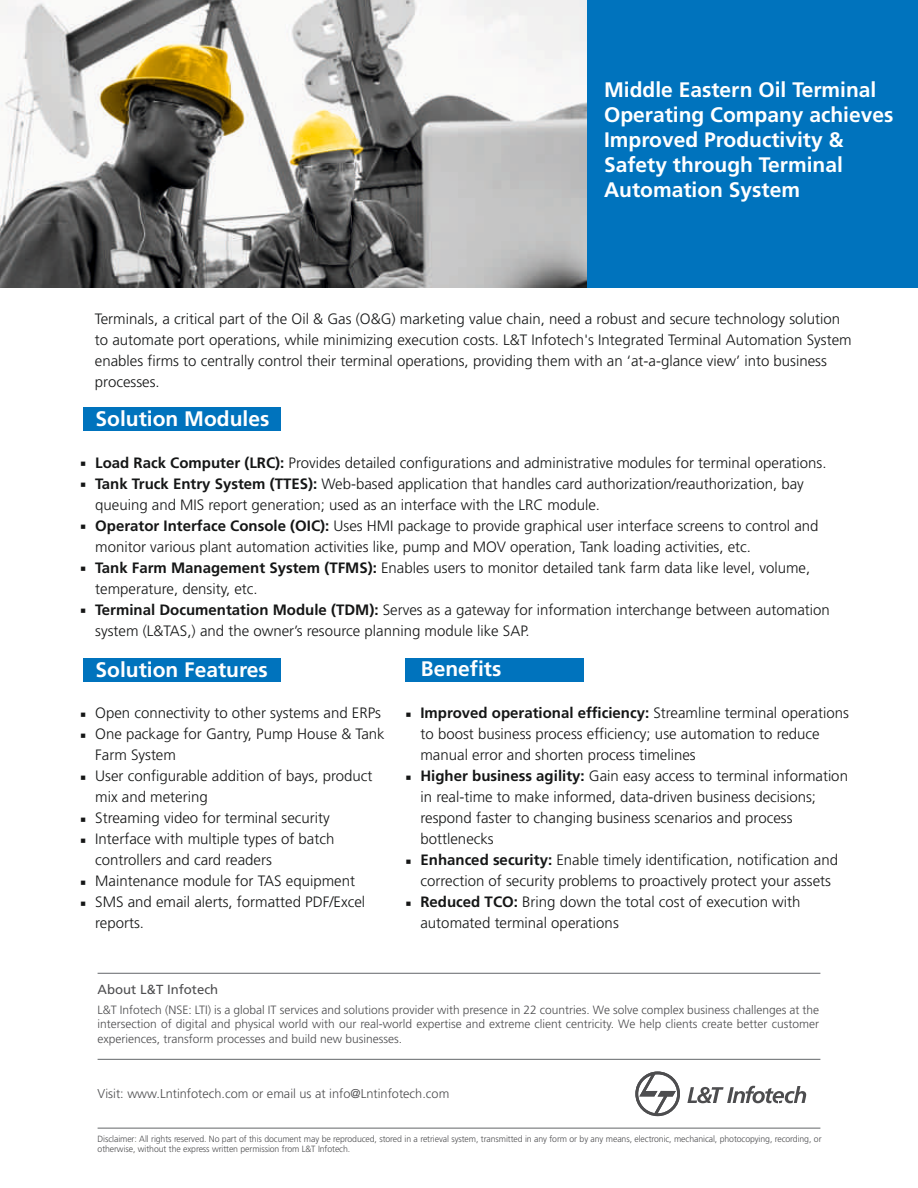
<style>
.page{position:relative;width:918px;height:1188px;background:#fff}
.page>*{position:absolute;margin:0;border:0;box-sizing:border-box;transform-origin:0 0}
.t1{font:700 21px/24.9px "Frutiger LT Std";color:#fff}
.t2{font:300 15px/21px "Frutiger LT Std";color:#151616}
.t3{font:700 15px "Frutiger LT Std";color:#151616}
.t4{font:13.2px "Frutiger LT Std";color:#4d4d4f}
.t5{font:300 12.75px "Frutiger LT Std";color:#4d4d4f}
.t6{font:300 12px/14.4px "Frutiger LT Std";color:#4d4d4f;text-align:justify}
.t7{font:300 9px/10.5px "Frutiger LT Std";letter-spacing:-.01em;color:#4d4d4f}
.s1{font-weight:700}
.s2{font-weight:300}
</style>
<div class="page">
<img style="left:0;top:0;width:587px;height:288px">
<div style="left:83px;top:408px;width:197px;height:23px;background:#0073bd"></div>
<div style="left:83px;top:658px;width:197px;height:23px;background:#0073bd"></div>
<div style="left:587px;top:0;width:331px;height:288px;background:#0073bd"></div>
<hr style="left:98px;top:1128px;width:722px;height:1px;background:#636669">
<hr style="left:98px;top:1059px;width:722px;height:1px;background:#636669">
<hr style="left:98px;top:973px;width:722px;height:1px;background:#636669">
<svg style="left:687px;top:1086px;width:119px;height:17px"></svg>
<svg style="left:635px;top:1072px;width:45px;height:44px"></svg>
<div style="left:406px;top:658px;width:178px;height:23px;background:#0073bd"></div>
<h1 class="t1" style="left:604px;top:80px;width:291px">Middle Eastern Oil Terminal<br>Operating Company achieves<br>Improved Productivity &amp;<br>Safety through Terminal<br>Automation System</h1>
<p class="t2" style="left:95px;top:310px;width:758px">Terminals, a critical part of the Oil &amp; Gas (O&amp;G) marketing value chain, need a robust and secure technology solution to automate port operations, while minimizing execution costs. L&amp;T Infotech's Integrated Terminal Automation System enables firms to centrally control their terminal operations, providing them with an ‘at-a-glance view’ into business processes.</p>
<h1 class="t1" style="left:96px;top:408px;width:175px">Solution Modules</h1>
<p class="t2" style="left:95px;top:454px;width:733px"><span class="s1">Load Rack Computer (LRC):</span> Provides detailed configurations and administrative modules for terminal operations.</p>
<p class="t2" style="left:95px;top:475px;width:736px"><span class="s1">Tank Truck Entry System (TTES):</span> Web-based application that handles card authorization/reauthorization, bay queuing and MIS report generation; used as an interface with the LRC module.<br><span class="s1">Operator Interface Console (OIC):</span> Uses HMI package to provide graphical user interface screens to control and monitor various plant automation activities like, pump and MOV operation, Tank loading activities, etc.<br><span class="s1">Tank Farm Management System (TFMS):</span> Enables users to monitor detailed tank farm data like level, volume, temperature, density, etc.<br><span class="s1">Terminal Documentation Module (TDM):</span> Serves as a gateway for information interchange between automation system (L&amp;TAS,) and the owner’s resource planning module like SAP.</p>
<h1 class="t1" style="left:96px;top:659px;width:174px">Solution Features</h1>
<p class="t2" style="left:95px;top:704px;width:291px">Open connectivity to other systems and ERPs<br>One package for Gantry, Pump House &amp; Tank<br>Farm System<br>User configurable addition of bays, product mix and metering<br>Streaming video for terminal security<br>Interface with multiple types of batch controllers and card readers<br>Maintenance module for TAS equipment<br>SMS and email alerts, formatted PDF/Excel reports.</p>
<p class="t4" style="left:98px;top:984px;width:122px">About L&amp;T Infotech</p>
<h1 class="t1" style="left:421px;top:659px;width:82px">Benefits</h1>
<p class="t3" style="left:420px;top:707px;width:430px">Improved operational efficiency: <span class="s2">Streamline terminal operations</span></p>
<p class="t2" style="left:420px;top:725px;width:429px">to boost business process efficiency; use automation to reduce manual error and shorten process timelines<br><span class="s1">Higher business agility:</span> Gain easy access to terminal information in real-time to make informed, data-driven business decisions; respond faster to changing business scenarios and process bottlenecks<br><span class="s1">Enhanced security:</span> Enable timely identification, notification and correction of security problems to proactively protect your assets <span class="s1">Reduced TCO:</span> Bring down the total cost of execution with automated terminal operations</p>
<p class="t6" style="left:98px;top:1004px;width:723px">L&amp;T Infotech (NSE: LTI) is a global IT services and solutions provider with presence in 22 countries. We solve complex business challenges at the intersection of digital and physical world with our real-world expertise and extreme client centricity. We help clients create better customer experiences, transform processes and build new businesses.</p>
<p class="t5" style="left:98px;top:1088px;width:353px">Visit: www.Lntinfotech.com or email us at info@Lntinfotech.com</p>
<p class="t7" style="left:98px;top:1134px;width:725px">Disclaimer: All rights reserved. No part of this document may be reproduced, stored in a retrieval system, transmitted in any form or by any means, electronic, mechanical, photocopying, recording, or otherwise, without the express written permission from L&amp;T Infotech.</p>
</div>
